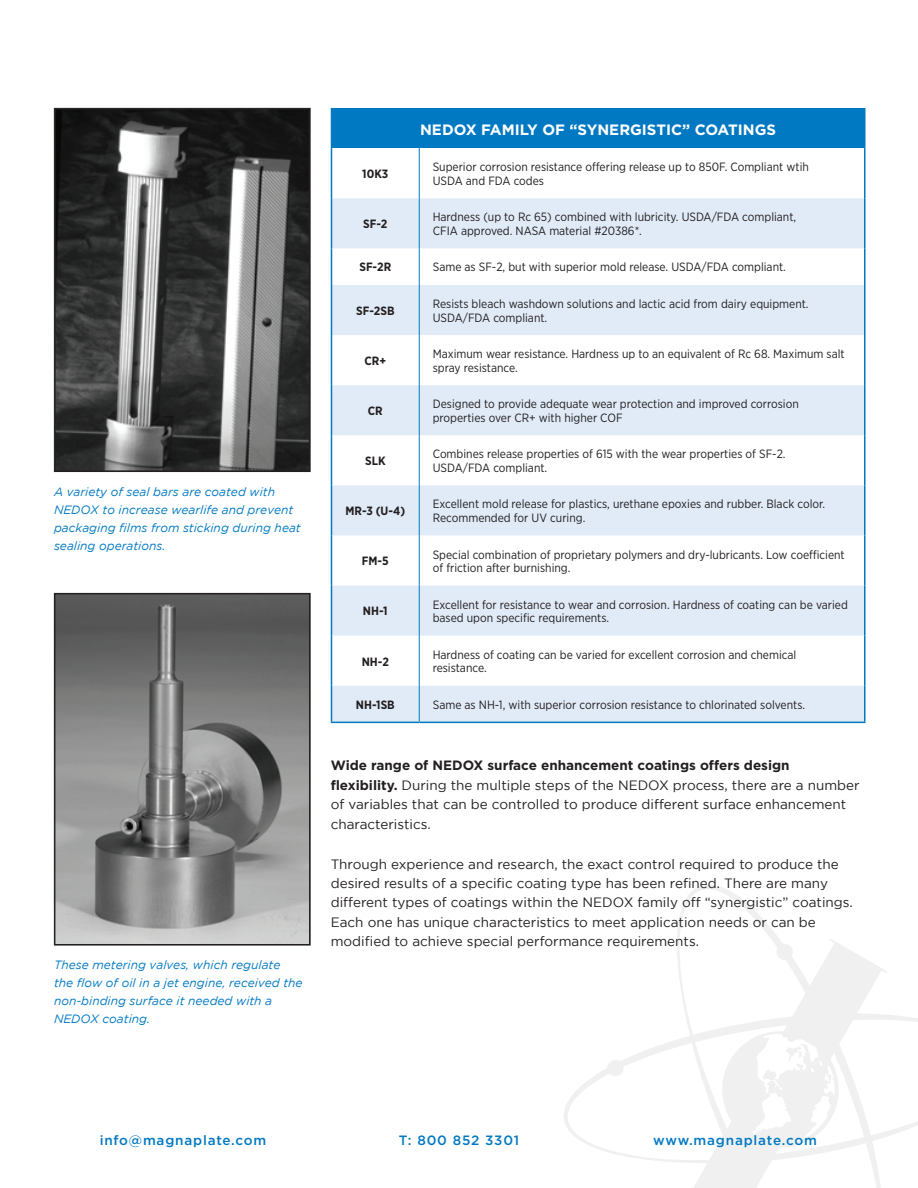
<style>
.page{position:relative;width:918px;height:1188px;background:#fff}
.page>*{position:absolute;margin:0;border:0;box-sizing:border-box;transform-origin:0 0}
.t1{font:700 15px "Gotham";color:#fff}
.t2{font:13.5px/19.5px "Gotham";color:#231f20}
.t3{font:500 13.5px "Gotham";letter-spacing:.06em;color:#0079c2}
.t4{font:12px/13.5px "Gotham Narrow";color:#231f20}
.t5{font:italic 12px/18px "Gotham";color:#0079c2}
.t6{font:700 12px "Gotham Narrow";color:#231f20}
.s1{font-weight:700}
</style>
<div class="page">
<svg style="left:564px;top:1015px;width:354px;height:147px"></svg>
<svg style="left:677px;top:885px;width:207px;height:303px"></svg>
<svg style="left:714px;top:1023px;width:133px;height:133px"></svg>
<svg style="left:606px;top:1059px;width:19px;height:18px"></svg>
<svg style="left:775px;top:943px;width:19px;height:18px"></svg>
<img style="left:56px;top:110px;width:252px;height:360px">
<div style="left:54px;top:108px;width:256px;height:364px;border:1px solid #231f20"></div>
<img style="left:56px;top:595px;width:252px;height:348px">
<div style="left:54px;top:593px;width:256px;height:352px;border:1px solid #231f20"></div>
<div style="left:332px;top:109px;width:533px;height:39px;background:#0079c2"></div>
<svg style="left:332px;top:198px;width:532px;height:524px;fill:#e1ebf7"></svg>
<hr style="left:331px;top:108px;width:88px;height:2px;background:#0079c2">
<hr style="left:331px;top:110px;width:1px;height:38px;background:#0079c2">
<hr style="left:419px;top:108px;width:447px;height:2px;background:#0079c2">
<hr style="left:864px;top:110px;width:2px;height:38px;background:#0079c2">
<hr style="left:331px;top:148px;width:1px;height:50px;background:#0079c2">
<hr style="left:864px;top:148px;width:2px;height:50px;background:#0079c2">
<hr style="left:331px;top:636px;width:1px;height:50px;background:#0079c2">
<hr style="left:864px;top:636px;width:2px;height:50px;background:#0079c2">
<hr style="left:331px;top:686px;width:1px;height:36px;background:#0079c2">
<hr style="left:864px;top:686px;width:2px;height:36px;background:#0079c2">
<hr style="left:331px;top:722px;width:88px;height:1px;background:#0079c2">
<hr style="left:419px;top:722px;width:447px;height:1px;background:#0079c2">
<hr style="left:419px;top:148px;width:1px;height:50px;background:#0079c2">
<hr style="left:419px;top:636px;width:1px;height:50px;background:#0079c2">
<hr style="left:419px;top:686px;width:1px;height:36px;background:#0079c2">
<hr style="left:331px;top:198px;width:1px;height:50px;background:#0079c2">
<hr style="left:331px;top:248px;width:1px;height:37px;background:#0079c2">
<hr style="left:331px;top:285px;width:1px;height:50px;background:#0079c2">
<hr style="left:331px;top:335px;width:1px;height:50px;background:#0079c2">
<hr style="left:331px;top:385px;width:1px;height:50px;background:#0079c2">
<hr style="left:331px;top:435px;width:1px;height:50px;background:#0079c2">
<hr style="left:331px;top:485px;width:1px;height:50px;background:#0079c2">
<hr style="left:331px;top:535px;width:1px;height:51px;background:#0079c2">
<hr style="left:331px;top:586px;width:1px;height:50px;background:#0079c2">
<hr style="left:419px;top:198px;width:1px;height:50px;background:#0079c2">
<hr style="left:419px;top:248px;width:1px;height:37px;background:#0079c2">
<hr style="left:419px;top:285px;width:1px;height:50px;background:#0079c2">
<hr style="left:419px;top:335px;width:1px;height:50px;background:#0079c2">
<hr style="left:419px;top:385px;width:1px;height:50px;background:#0079c2">
<hr style="left:419px;top:435px;width:1px;height:50px;background:#0079c2">
<hr style="left:419px;top:485px;width:1px;height:50px;background:#0079c2">
<hr style="left:419px;top:535px;width:1px;height:51px;background:#0079c2">
<hr style="left:419px;top:586px;width:1px;height:50px;background:#0079c2">
<hr style="left:864px;top:198px;width:2px;height:50px;background:#0079c2">
<hr style="left:864px;top:248px;width:2px;height:37px;background:#0079c2">
<hr style="left:864px;top:285px;width:2px;height:50px;background:#0079c2">
<hr style="left:864px;top:335px;width:2px;height:50px;background:#0079c2">
<hr style="left:864px;top:385px;width:2px;height:50px;background:#0079c2">
<hr style="left:864px;top:435px;width:2px;height:50px;background:#0079c2">
<hr style="left:864px;top:485px;width:2px;height:50px;background:#0079c2">
<hr style="left:864px;top:535px;width:2px;height:51px;background:#0079c2">
<hr style="left:864px;top:586px;width:2px;height:50px;background:#0079c2">
<p class="t5" style="left:54px;top:482px;width:248px">A variety of seal bars are coated with NEDOX to increase wearlife and prevent packaging films from sticking during heat sealing operations.</p>
<p class="t5" style="left:54px;top:956px;width:250px">These metering valves, which regulate the flow of oil in a jet engine, received the non-binding surface it needed with a NEDOX coating.</p>
<p class="t1" style="left:420px;top:121px;width:357px">NEDOX FAMILY OF “SYNERGISTIC” COATINGS</p>
<p class="t6" style="left:362px;top:166px;width:28px">10K3</p>
<p class="t4" style="left:433px;top:160px;width:378px">Superior corrosion resistance offering release up to 850F. Compliant wtih<br>USDA and FDA codes</p>
<p class="t6" style="left:363px;top:216px;width:26px">SF-2</p>
<p class="t4" style="left:433px;top:210px;width:365px">Hardness (up to Rc 65) combined with lubricity. USDA/FDA compliant,<br>CFIA approved. NASA material #20386*.</p>
<p class="t6" style="left:359px;top:260px;width:33px">SF-2R</p>
<p class="t4" style="left:433px;top:260px;width:355px">Same as SF-2, but with superior mold release. USDA/FDA compliant.</p>
<p class="t6" style="left:356px;top:303px;width:40px">SF-2SB</p>
<p class="t4" style="left:433px;top:297px;width:377px">Resists bleach washdown solutions and lactic acid from dairy equipment.<br>USDA/FDA compliant.</p>
<p class="t6" style="left:365px;top:353px;width:23px">CR+</p>
<p class="t4" style="left:433px;top:347px;width:413px">Maximum wear resistance. Hardness up to an equivalent of Rc 68. Maximum salt spray resistance.</p>
<p class="t6" style="left:368px;top:403px;width:16px">CR</p>
<p class="t4" style="left:433px;top:397px;width:368px">Designed to provide adequate wear protection and improved corrosion properties over CR+ with higher COF</p>
<p class="t6" style="left:365px;top:453px;width:22px">SLK</p>
<p class="t4" style="left:433px;top:447px;width:354px">Combines release properties of 615 with the wear properties of SF-2.<br>USDA/FDA compliant.</p>
<p class="t6" style="left:346px;top:503px;width:61px">MR-3 (U-4)</p>
<p class="t4" style="left:433px;top:497px;width:394px">Excellent mold release for plastics, urethane epoxies and rubber. Black color.<br>Recommended for UV curing.</p>
<p class="t6" style="left:362px;top:553px;width:28px">FM-5</p>
<p class="t4" style="left:433px;top:547px;width:414px">Special combination of proprietary polymers and dry-lubricants. Low coefficient of friction after burnishing.</p>
<p class="t6" style="left:363px;top:603px;width:26px">NH-1</p>
<p class="t4" style="left:433px;top:597px;width:417px">Excellent for resistance to wear and corrosion. Hardness of coating can be varied based upon specific requirements.</p>
<p class="t6" style="left:362px;top:654px;width:29px">NH-2</p>
<p class="t4" style="left:433px;top:648px;width:365px">Hardness of coating can be varied for excellent corrosion and chemical resistance.</p>
<p class="t6" style="left:356px;top:697px;width:40px">NH-1SB</p>
<p class="t4" style="left:433px;top:698px;width:374px">Same as NH-1, with superior corrosion resistance to chlorinated solvents.</p>
<p class="t2" style="left:331px;top:756px;width:530px"><span class="s1">Wide range of NEDOX surface enhancement coatings offers design flexibility.</span> During the multiple steps of the NEDOX process, there are a number of variables that can be controlled to produce different surface enhancement characteristics.</p>
<p class="t2" style="left:331px;top:854px;width:524px">Through experience and research, the exact control required to produce the desired results of a specific coating type has been refined. There are many different types of coatings within the NEDOX family off “synergistic” coatings.<br>Each one has unique characteristics to meet application needs or can be modified to achieve special performance requirements.</p>
<p class="t3" style="left:100px;top:1133px;width:168px">info@magnaplate.com</p>
<p class="t3" style="left:399px;top:1133px;width:122px">T: 800 852 3301</p>
<p class="t3" style="left:653px;top:1133px;width:165px">www.magnaplate.com</p>
</div>
